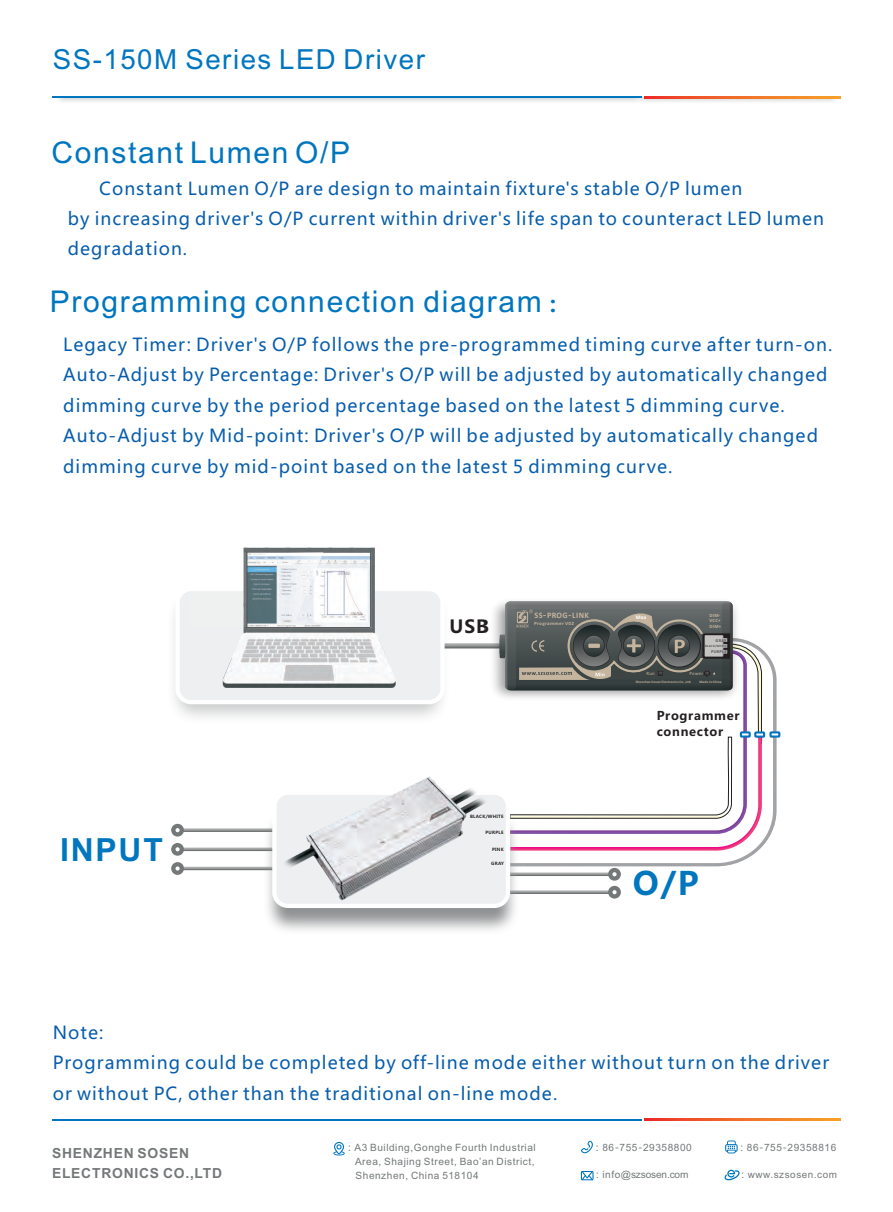
<style>
.page{position:relative;width:893px;height:1212px;background:#fff}
.page>*{position:absolute;margin:0;border:0;box-sizing:border-box;transform-origin:0 0}
.t1{font:700 31.95px "Arial";letter-spacing:.055em;color:#0076bf}
.t2{font:700 31.95px "Microsoft Ya Hei";color:#0076bf}
.t3{font:30px "Arial";letter-spacing:.055em;color:#0076bf}
.t4{font:27.6px "Arial";letter-spacing:.055em;color:#0076bf}
.t5{font:700 18px "Microsoft Ya Hei";color:#231f20}
.t6{font:17.7px/30.5px "Microsoft Ya Hei";letter-spacing:.06em;color:#075dac}
.t7{font:700 13.8px/20.2px "Arial";letter-spacing:.055em;color:#747879}
.t8{font:700 12px/15.9px "Microsoft Ya Hei";letter-spacing:.06em;color:#231f20}
.t9{font:10.05px/13.8px "Arial";letter-spacing:.055em;color:#747879;text-align:justify}
.t10{font:10.05px "Arial";letter-spacing:-.015em;color:#747879}
.t11{font:9.9px "Arial";letter-spacing:.055em;color:#747879}
.t12{font:700 8.4px "Calibri";letter-spacing:.045em;color:#c5b59e}
.t13{font:700 5.55px "Calibri";color:#fff}
.t14{font:700 4.95px "Calibri";letter-spacing:.045em;color:#c5b59e;scale:1.08 1}
.t15{font:700 4.95px "Calibri";letter-spacing:.045em;color:#c5b59e}
.t16{font:4.95px "Calibri";letter-spacing:.045em;color:#c5b59e}
.t17{font:700 4.35px "Microsoft Ya Hei";letter-spacing:.06em;color:#231f20}
.t18{font:700 3.75px "Microsoft Ya Hei";letter-spacing:.06em;color:#57585a}
.t19{font:700 3.45px "Calibri";letter-spacing:.045em;color:#c5b59e}
.t20{font:700 2.7px "Microsoft Ya Hei";letter-spacing:.06em;color:#57585a}
.s1{font-family:"Microsoft Ya Hei";font-weight:700;font-size:22.5px}
.s2{font-family:"Microsoft Ya Hei"}
</style>
<div class="page">
<img style="left:58px;top:98px;width:782px;height:4px">
<hr style="left:53px;top:97px;width:589px;height:1px;background:#0076bf">
<svg style="left:644px;top:97px;width:196px;height:1px"></svg>
<svg style="left:333px;top:1142px;width:12px;height:13px"></svg>
<svg style="left:581px;top:1140px;width:12px;height:13px"></svg>
<svg style="left:725px;top:1140px;width:13px;height:13px"></svg>
<svg style="left:724px;top:1170px;width:16px;height:10px"></svg>
<svg style="left:581px;top:1171px;width:12px;height:9px"></svg>
<hr style="left:53px;top:1119px;width:589px;height:1px;background:#0076bf">
<svg style="left:644px;top:1119px;width:196px;height:1px"></svg>
<img style="left:548px;top:649px;width:228px;height:217px">
<img style="left:548px;top:650px;width:223px;height:204px">
<svg style="left:181px;top:867px;width:120px;height:3px"></svg>
<svg style="left:181px;top:847px;width:120px;height:4px"></svg>
<svg style="left:181px;top:828px;width:120px;height:4px"></svg>
<svg style="left:492px;top:890px;width:120px;height:4px"></svg>
<svg style="left:492px;top:872px;width:120px;height:4px"></svg>
<div style="left:175px;top:587px;width:270px;height:117px;background:#edeff0;border:4px solid #fff;border-radius:14px"></div>
<img style="left:222px;top:547px;width:192px;height:141px">
<div style="left:171px;top:824px;width:13px;height:12px;border:4px solid #747879;border-radius:50%"></div>
<div style="left:171px;top:843px;width:13px;height:13px;border:4px solid #747879;border-radius:50%"></div>
<div style="left:171px;top:862px;width:13px;height:13px;border:4px solid #747879;border-radius:50%"></div>
<div style="left:608px;top:868px;width:13px;height:13px;border:4px solid #747879;border-radius:50%"></div>
<div style="left:608px;top:886px;width:13px;height:12px;border:4px solid #747879;border-radius:50%"></div>
<img style="left:219px;top:776px;width:329px;height:155px">
<svg style="left:189px;top:552px;width:182px;height:76px"></svg>
<svg style="left:769px;top:731px;width:11px;height:7px"></svg>
<svg style="left:754px;top:731px;width:11px;height:7px"></svg>
<svg style="left:432px;top:601px;width:330px;height:249px"></svg>
<h3 class="t4" style="left:53px;top:49px;width:374px">SS-15 M Series LED Driver</h3>
<h3 class="t4" style="left:137px;top:49px;width:17px">0</h3>
<h2 class="t3" style="left:52px;top:141px;width:300px">Constant Lumen O/P</h2>
<p class="t6" style="left:68px;top:175px;width:758px;text-indent:31px">Constant Lumen O/P are design to maintain fixture's stable O/P lumen<br>by increasing driver's O/P current within driver's life span to counteract LED lumen degradation.</p>
<h2 class="t3" style="left:50px;top:290px;width:516px">Programming connection diagram<span class="s1">：</span></h2>
<p class="t6" style="left:63px;top:331px;width:771px">Legacy Timer: Driver's O/P follows the pre-programmed timing curve after turn-on.<br>Auto-Adjust by Percentage: Driver's O/P will be adjusted by automatically changed dimming curve by the period percentage based on the latest 5 dimming curve.<br>Auto-Adjust by Mid-point: Driver's O/P will be adjusted by automatically changed dimming curve by mid-point based on the latest 5 dimming curve.</p>
<h1 class="t1" style="left:60px;top:838px;width:104px">INPUT</h1>
<p class="t5" style="left:449px;top:618px;width:41px">USB</p>
<p class="t12" style="left:534px;top:612px;width:56px">SS<span class="s2">-</span>PROG<span class="s2">-</span>LINK</p>
<p class="t13" style="left:636px;top:615px;width:12px">Max</p>
<p class="t14" style="left:534px;top:621px;width:38px">Programmer V02</p>
<p class="t16" style="left:647px;top:672px;width:10px">Run</p>
<p class="t15" style="left:709px;top:613px;width:12px">DIM-</p>
<p class="t15" style="left:709px;top:624px;width:13px">DIM+</p>
<p class="t15" style="left:709px;top:619px;width:13px">VCC+</p>
<p class="t18" style="left:716px;top:638px;width:12px">GRAY</p>
<p class="t20" style="left:705px;top:645px;width:23px">BLACK/WHITE</p>
<p class="t16" style="left:690px;top:671px;width:15px">Power</p>
<p class="t18" style="left:711px;top:650px;width:17px">PURPLE</p>
<p class="t19" style="left:636px;top:680px;width:56px">Shenzhen Sosen Electronics Co.,Ltd</p>
<p class="t19" style="left:699px;top:680px;width:24px">Made in China</p>
<p class="t8" style="left:657px;top:709px;width:84px">Programmer connector</p>
<p class="t17" style="left:470px;top:815px;width:35px">BLACK/WHITE</p>
<p class="t17" style="left:486px;top:830px;width:20px">PURPLE</p>
<p class="t17" style="left:492px;top:847px;width:13px">PINK</p>
<p class="t17" style="left:491px;top:862px;width:14px">GRAY</p>
<h1 class="t2" style="left:633px;top:869px;width:67px">O/P</h1>
<p class="t6" style="left:53px;top:1018px;width:778px">Note:<br>Programming could be completed by off-line mode either without turn on the driver or without PC, other than the traditional on-line mode.</p>
<p class="t7" style="left:52px;top:1144px;width:172px">SHENZHEN SOSEN<br>ELECTRONICS CO.,LTD</p>
<p class="t9" style="left:355px;top:1142px;width:182px;text-indent:-11px"><span class="s2">：</span>A3 Building,Gonghe Fourth Industrial Area, Shajing Street, Bao’an District, Shenzhen, China 518104</p>
<p class="t9" style="left:592px;top:1141px;width:101px"><span class="s2">：</span>86<span class="s2">-</span>755<span class="s2">-</span>29358800</p>
<p class="t9" style="left:737px;top:1141px;width:101px"><span class="s2">：</span>86<span class="s2">-</span>755<span class="s2">-</span>29358816</p>
<p class="t10" style="left:592px;top:1171px;width:97px"><span class="s2">：</span>info@szsosen.com</p>
<p class="t11" style="left:738px;top:1171px;width:101px"><span class="s2">：</span>www.szsosen.com</p>
</div>
